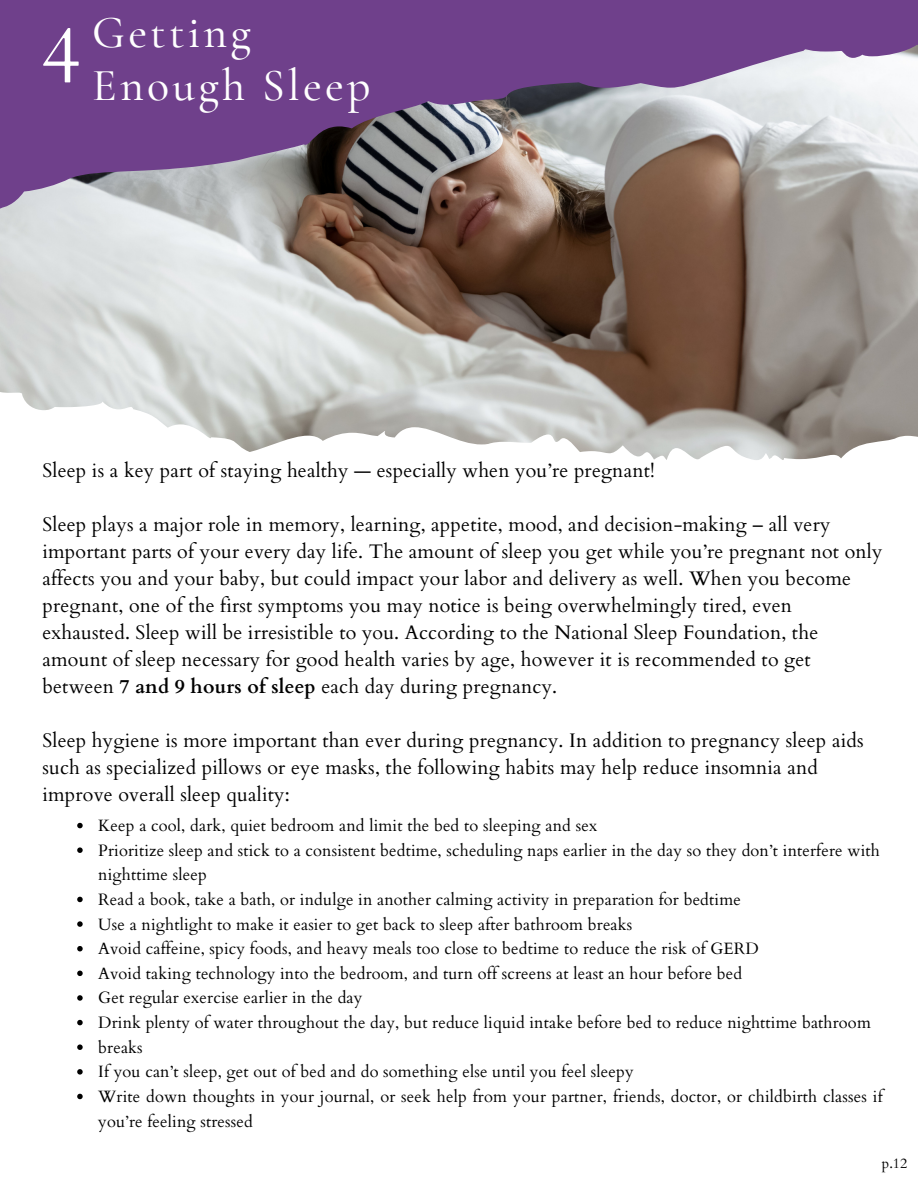
<style>
.page{position:relative;width:918px;height:1188px;background:#fff}
.page>*{position:absolute;margin:0;border:0;box-sizing:border-box;transform-origin:0 0}
.t1{font:78.8px "Cardo";color:#fff}
.t2{font:500 45.8px/52.4px "Cormorant Garamond";letter-spacing:.07em;color:#fff}
.t3{font:19.6px/27px "Cardo";letter-spacing:.01em;color:#000}
.t4{font:16.4px/24.6px "Cardo";letter-spacing:.01em;color:#000}
.t5{font:14px "Cardo";color:#000}
.s1{font-weight:700}
</style>
<div class="page">
<div style="left:0;top:0;width:918px;height:378px;background:#6f408b"></div>
<img style="left:0;top:45px;width:918px;height:415px">
<svg style="left:77px;top:823px;width:6px;height:5px"></svg>
<svg style="left:77px;top:847px;width:6px;height:6px"></svg>
<svg style="left:77px;top:897px;width:6px;height:5px"></svg>
<svg style="left:77px;top:921px;width:6px;height:6px"></svg>
<svg style="left:77px;top:946px;width:6px;height:5px"></svg>
<svg style="left:77px;top:971px;width:6px;height:5px"></svg>
<svg style="left:77px;top:995px;width:6px;height:6px"></svg>
<svg style="left:77px;top:1020px;width:6px;height:5px"></svg>
<svg style="left:77px;top:1044px;width:6px;height:6px"></svg>
<svg style="left:77px;top:1069px;width:6px;height:6px"></svg>
<svg style="left:77px;top:1094px;width:6px;height:5px"></svg>
<h1 class="t1" style="left:41px;top:3px;width:42px">4</h1>
<h2 class="t2" style="left:92px;top:6px;width:280px">Getting<br>Enough Sleep</h2>
<p class="t3" style="left:42px;top:457px;width:614px">Sleep is a key part of staying healthy — especially when you’re pregnant!</p>
<p class="t3" style="left:42px;top:511px;width:841px">Sleep plays a major role in memory, learning, appetite, mood, and decision-making – all very important parts of your every day life. The amount of sleep you get while you’re pregnant not only affects you and your baby, but could impact your labor and delivery as well. When you become pregnant, one of the first symptoms you may notice is being overwhelmingly tired, even exhausted. Sleep will be irresistible to you. According to the National Sleep Foundation, the amount of sleep necessary for good health varies by age, however it is recommended to get between <span class="s1">7 and 9 hours of sleep</span> each day during pregnancy.</p>
<p class="t3" style="left:42px;top:727px;width:823px">Sleep hygiene is more important than ever during pregnancy. In addition to pregnancy sleep aids such as specialized pillows or eye masks, the following habits may help reduce insomnia and improve overall sleep quality:</p>
<p class="t4" style="left:98px;top:814px;width:786px">Keep a cool, dark, quiet bedroom and limit the bed to sleeping and sex<br>Prioritize sleep and stick to a consistent bedtime, scheduling naps earlier in the day so they don’t interfere with nighttime sleep<br>Read a book, take a bath, or indulge in another calming activity in preparation for bedtime<br>Use a nightlight to make it easier to get back to sleep after bathroom breaks<br>Avoid caffeine, spicy foods, and heavy meals too close to bedtime to reduce the risk of GERD<br>Avoid taking technology into the bedroom, and turn off screens at least an hour before bed<br>Get regular exercise earlier in the day<br>Drink plenty of water throughout the day, but reduce liquid intake before bed to reduce nighttime bathroom breaks<br>If you can’t sleep, get out of bed and do something else until you feel sleepy<br>Write down thoughts in your journal, or seek help from your partner, friends, doctor, or childbirth classes if you’re feeling stressed</p>
<p class="t5" style="left:882px;top:1154px;width:27px">p.12</p>
</div>
